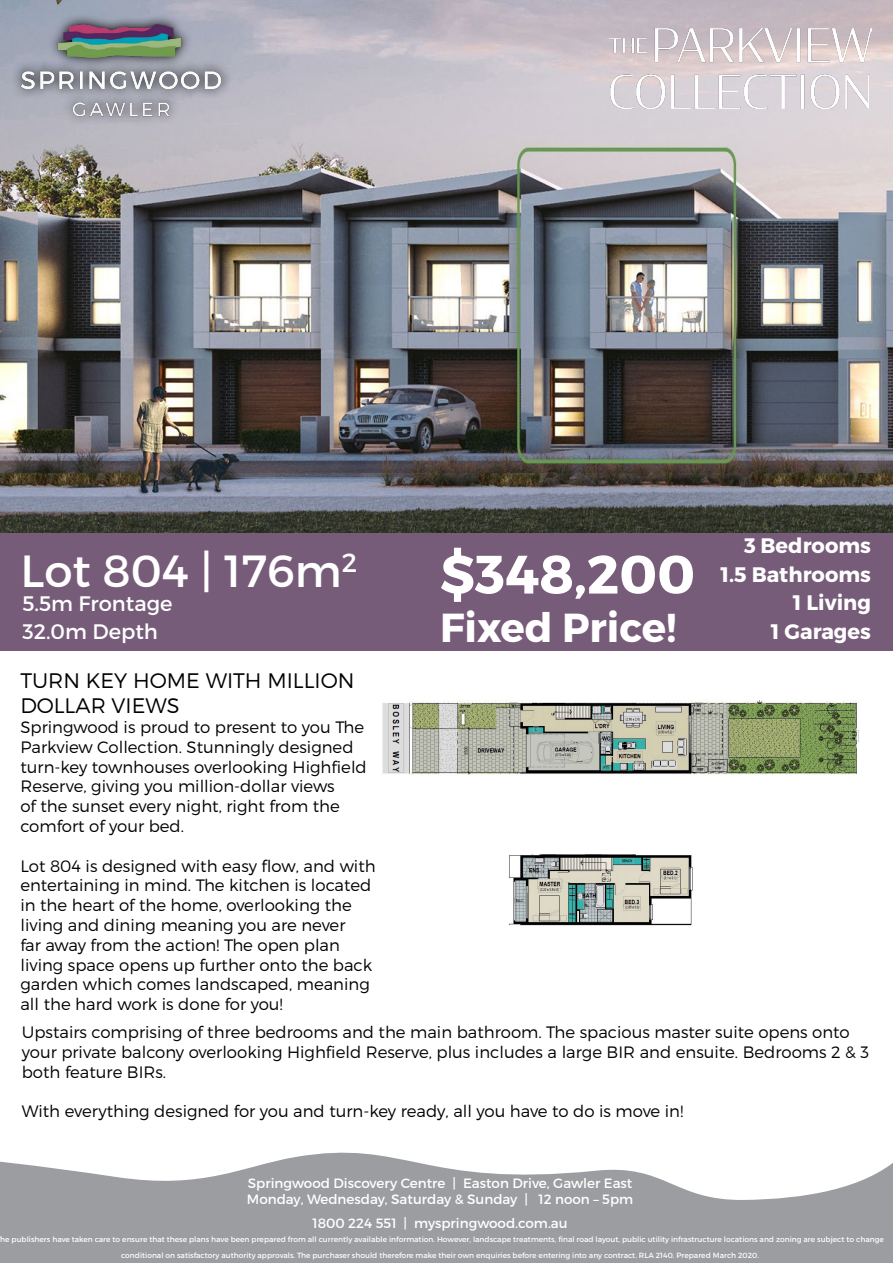
<style>
.page{position:relative;width:893px;height:1263px;background:#fff}
.page>*{position:absolute;margin:0;border:0;box-sizing:border-box;transform-origin:0 0}
.t1{font:700 54px "Montserrat";color:#fff}
.t2{font:45px "Montserrat";color:#fff}
.t3{font:700 40.5px "Montserrat";color:#fff}
.t4{font:700 21px/28.5px "Montserrat";color:#fff;text-align:right}
.t5{font:300 21px/25.2px "Montserrat";color:#000}
.t6{font:21px/28.5px "Montserrat";color:#fff}
.t7{font:300 16.5px/19.8px "Montserrat";color:#000}
.t8{font:13.5px/16.2px "Montserrat";color:#fff}
.t9{font:7.5px/16.2px "Montserrat";color:#fff;text-align:center}
</style>
<div class="page">
<div style="left:0;top:529px;width:892px;height:122px;background:#775c7a"></div>
<svg style="left:0;top:1152px;width:893px;height:111px;fill:#9b9da0"></svg>
<img style="left:382px;top:700px;width:477px;height:226px">
<img style="left:0;top:1px;width:893px;height:532px">
<img style="left:609px;top:29px;width:263px;height:80px">
<img style="left:0;top:0;width:297px;height:152px">
<h2 class="t2" style="left:20px;top:543px;width:338px">Lot 804 | 176m<sup>2</sup></h2>
<p class="t6" style="left:22px;top:589px;width:152px">5.5m Frontage<br>32.0m Depth</p>
<p class="t5" style="left:20px;top:667px;width:335px">TURN KEY HOME WITH MILLION<br>DOLLAR VIEWS</p>
<p class="t7" style="left:20px;top:717px;width:348px">Springwood is proud to present to you The Parkview Collection. Stunningly designed turn-key townhouses overlooking Highfield Reserve, giving you million-dollar views<br>of the sunset every night, right from the comfort of your bed.</p>
<p class="t7" style="left:20px;top:855px;width:357px">Lot 804 is designed with easy flow, and with entertaining in mind. The kitchen is located in the heart of the home, overlooking the living and dining meaning you are never<br>far away from the action! The open plan living space opens up further onto the back garden which comes landscaped, meaning all the hard work is done for you!</p>
<h1 class="t1" style="left:440px;top:541px;width:257px">$348,200</h1>
<h3 class="t3" style="left:440px;top:603px;width:238px">Fixed Price!</h3>
<p class="t4" style="left:720px;top:532px;width:152px">3 Bedrooms<br>1.5 Bathrooms<br>1 Living<br>1 Garages</p>
<p class="t7" style="left:22px;top:1022px;width:849px">Upstairs comprising of three bedrooms and the main bathroom. The spacious master suite opens onto your private balcony overlooking Highfield Reserve, plus includes a large BIR and ensuite. Bedrooms 2 &amp; 3 both feature BIRs.</p>
<p class="t7" style="left:22px;top:1101px;width:663px">With everything designed for you and turn-key ready, all you have to do is move in!</p>
<p class="t8" style="left:247px;top:1175px;width:388px">Springwood Discovery Centre | Easton Drive, Gawler East<br>Monday, Wednesday, Saturday &amp; Sunday | 12 noon – 5pm</p>
<p class="t8" style="left:312px;top:1215px;width:257px">1800 224 551 | myspringwood.com.au</p>
<p class="t9" style="left:0;top:1231px;width:885px">he publishers have taken care to ensure that these plans have been prepared from all currently available information. However, landscape treatments, final road layout, public utility infrastructure locations and zoning are subject to change conditional on satisfactory authority approvals. The purchaser should therefore make their own enquiries before entering into any contract. RLA 2140. Prepared March 2020.</p>
</div>
